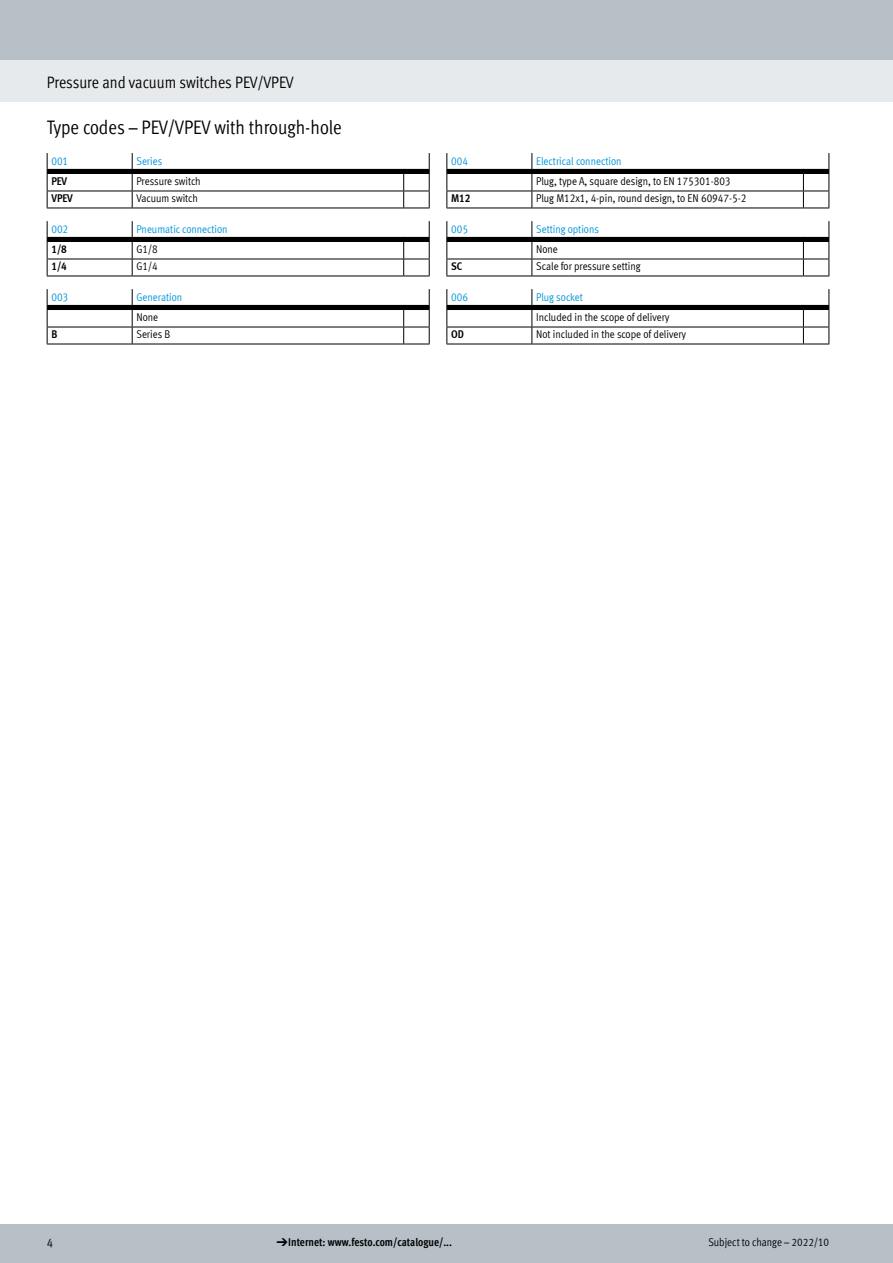
<style>
.page{position:relative;width:893px;height:1263px;background:#fff}
.page>*{position:absolute;margin:0;border:0;box-sizing:border-box;transform-origin:0 0}
.FES_title_section{font:condensed 19.5px "Festo";color:#000}
.FES_title_family{font:condensed 16.5px "Festo";letter-spacing:-.005em;color:#000}
.t1{font:condensed 12.75px "Festo";color:#000}
.t2{font:11.25px/20.5px "Meta Cond LF";color:#000}
.t3{font:11.25px/20.5px "Meta Cond LF";color:#0095db}
.t4{font:700 condensed 11.25px "Festo";color:#000}
.t5{font:condensed 11.25px "Festo";letter-spacing:-.005em;color:#000}
.t6{font:700 11.25px "Meta Cond LF";color:#000}
.s1{color:#000}
.s2{color:#0095db}
.s3{font-family:"Meto Pict 182";font-weight:400;font-stretch:normal}
</style>
<div class="page">
<div style="left:0;top:1225px;width:893px;height:38px;background:#b6c0c6"></div>
<div style="left:0;top:60px;width:893px;height:42px;background:#e7eaec"></div>
<div style="left:0;top:0;width:893px;height:60px;background:#b6c0c6"></div>
<svg style="left:47px;top:153px;width:383px;height:56px"></svg>
<svg style="left:47px;top:221px;width:383px;height:56px"></svg>
<svg style="left:47px;top:289px;width:383px;height:56px"></svg>
<svg style="left:446px;top:153px;width:383px;height:56px"></svg>
<svg style="left:446px;top:221px;width:383px;height:56px"></svg>
<svg style="left:446px;top:289px;width:383px;height:56px"></svg>
<p class="FES_title_family" style="left:47px;top:71px;width:248px">Pressure and vacuum switches PEV/VPEV</p>
<p class="FES_title_section" style="left:47px;top:113px;width:296px">Type codes – PEV/VPEV with through-hole</p>
<p class="t3" style="left:51px;top:150px;width:18px">001</p>
<p class="t3" style="left:136px;top:150px;width:27px">Series</p>
<p class="t6" style="left:51px;top:174px;width:17px">PEV</p>
<p class="t2" style="left:136px;top:171px;width:66px">Pressure switch</p>
<p class="t6" style="left:51px;top:191px;width:23px">VPEV</p>
<p class="t2" style="left:136px;top:188px;width:63px">Vacuum switch</p>
<p class="t3" style="left:51px;top:218px;width:18px">002</p>
<p class="t3" style="left:136px;top:218px;width:93px">Pneumatic connection</p>
<p class="t6" style="left:51px;top:242px;width:17px">1/8</p>
<p class="t2" style="left:136px;top:239px;width:23px">G1/8</p>
<p class="t6" style="left:51px;top:259px;width:17px">1/4</p>
<p class="t2" style="left:136px;top:256px;width:23px">G1/4</p>
<p class="t3" style="left:51px;top:286px;width:18px">003</p>
<p class="t3" style="left:136px;top:286px;width:47px">Generation<br><span class="s1">None</span></p>
<p class="t6" style="left:51px;top:327px;width:7px">B</p>
<p class="t2" style="left:136px;top:324px;width:35px">Series B</p>
<p class="t3" style="left:451px;top:150px;width:18px">004</p>
<p class="t2" style="left:536px;top:150px;width:196px"><span class="s2">Electrical connection<br></span>Plug, type A, square design, to EN 175301-803</p>
<p class="t6" style="left:451px;top:191px;width:21px">M12</p>
<p class="t2" style="left:536px;top:188px;width:212px">Plug M12x1, 4-pin, round design, to EN 60947-5-2</p>
<p class="t3" style="left:451px;top:218px;width:18px">005</p>
<p class="t3" style="left:536px;top:218px;width:64px">Setting options<br><span class="s1">None</span></p>
<p class="t6" style="left:451px;top:259px;width:13px">SC</p>
<p class="t2" style="left:536px;top:256px;width:106px">Scale for pressure setting</p>
<p class="t3" style="left:451px;top:286px;width:18px">006</p>
<p class="t2" style="left:536px;top:286px;width:135px"><span class="s2">Plug socket<br></span>Included in the scope of delivery</p>
<p class="t6" style="left:451px;top:327px;width:14px">OD</p>
<p class="t2" style="left:536px;top:324px;width:151px">Not included in the scope of delivery</p>
<p class="t1" style="left:47px;top:1233px;width:8px">4</p>
<p class="t4" style="left:276px;top:1234px;width:177px"><span class="s3">d</span> Internet: www.festo.com/catalogue/...</p>
<p class="t5" style="left:708px;top:1234px;width:122px">Subject to change – 2022/10</p>
</div>
